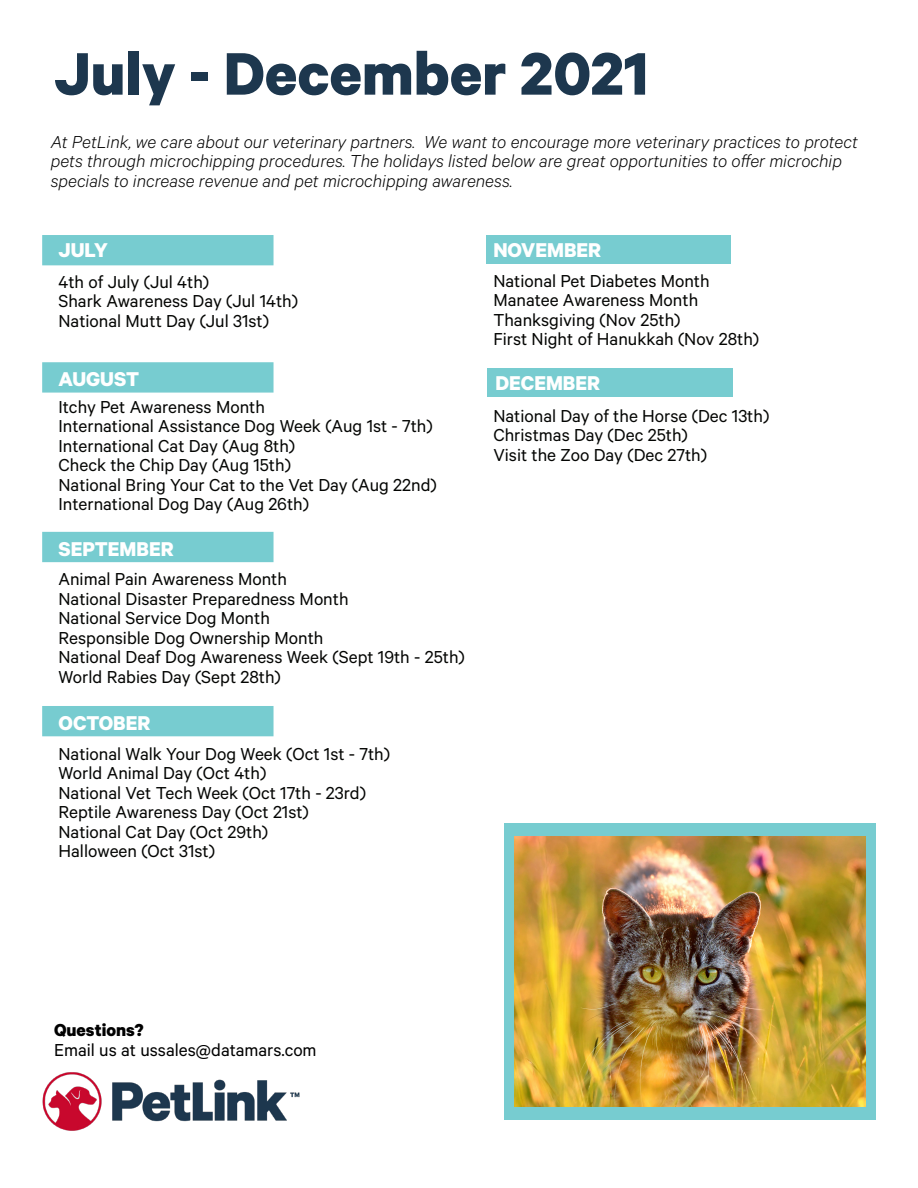
<style>
.page{position:relative;width:918px;height:1188px;background:#fff}
.page>*{position:absolute;margin:0;border:0;box-sizing:border-box;transform-origin:0 0}
.t1{font:700 67.5px "Calibre";color:#1d374e}
.t2{font:700 22.5px "Calibre";color:#fff}
.t3{font:19.5px "Calibre";color:#040503}
.t4{font:italic 300 19.5px/19.5px "Calibre";color:#000}
.t5{font:19.5px "Calibre";color:#000}
.t6{font:700 19.5px "Calibre";color:#000}
</style>
<div class="page">
<div style="left:504px;top:823px;width:372px;height:297px;background:#77ccd0"></div>
<img style="left:514px;top:837px;width:352px;height:269px">
<img style="left:42px;top:1072px;width:258px;height:59px">
<div style="left:42px;top:235px;width:232px;height:30px;background:#77ccd0"></div>
<div style="left:487px;top:235px;width:244px;height:29px;background:#77ccd0"></div>
<div style="left:488px;top:368px;width:244px;height:28px;background:#77ccd0"></div>
<div style="left:42px;top:362px;width:232px;height:31px;background:#77ccd0;border:2px solid #77ccd0"></div>
<div style="left:42px;top:532px;width:232px;height:30px;background:#77ccd0"></div>
<div style="left:42px;top:706px;width:232px;height:30px;background:#77ccd0"></div>
<p class="t1" style="left:54px;top:32px;width:596px">July - December 2021</p>
<p class="t4" style="left:51px;top:131px;width:809px">At PetLink, we care about our veterinary partners. We want to encourage more veterinary practices to protect pets through microchipping procedures. The holidays listed below are great opportunities to offer microchip specials to increase revenue and pet microchipping awareness.</p>
<p class="t2" style="left:58px;top:237px;width:51px">JULY</p>
<p class="t3" style="left:58px;top:270px;width:152px">4th of July (Jul 4th)</p>
<p class="t3" style="left:58px;top:290px;width:241px">Shark Awareness Day (Jul 14th)</p>
<p class="t3" style="left:58px;top:309px;width:212px">National Mutt Day (Jul 31st)</p>
<p class="t2" style="left:58px;top:365px;width:82px">AUGUST</p>
<p class="t3" style="left:58px;top:396px;width:208px">Itchy Pet Awareness Month</p>
<p class="t3" style="left:58px;top:415px;width:376px">International Assistance Dog Week (Aug 1st - 7th)</p>
<p class="t3" style="left:58px;top:435px;width:238px">International Cat Day (Aug 8th)</p>
<p class="t3" style="left:58px;top:454px;width:234px">Check the Chip Day (Aug 15th)</p>
<p class="t3" style="left:58px;top:474px;width:380px">National Bring Your Cat to the Vet Day (Aug 22nd)</p>
<p class="t3" style="left:58px;top:493px;width:252px">International Dog Day (Aug 26th)</p>
<p class="t2" style="left:58px;top:535px;width:117px">SEPTEMBER</p>
<p class="t3" style="left:58px;top:568px;width:230px">Animal Pain Awareness Month</p>
<p class="t3" style="left:58px;top:588px;width:292px">National Disaster Preparedness Month</p>
<p class="t3" style="left:58px;top:607px;width:213px">National Service Dog Month</p>
<p class="t3" style="left:58px;top:627px;width:266px">Responsible Dog Ownership Month</p>
<p class="t3" style="left:58px;top:646px;width:408px">National Deaf Dog Awareness Week (Sept 19th - 25th)</p>
<p class="t3" style="left:58px;top:666px;width:224px">World Rabies Day (Sept 28th)</p>
<p class="t2" style="left:58px;top:709px;width:93px">OCTOBER</p>
<p class="t3" style="left:58px;top:742px;width:333px">National Walk Your Dog Week (Oct 1st - 7th)</p>
<p class="t3" style="left:58px;top:762px;width:209px">World Animal Day (Oct 4th)</p>
<p class="t3" style="left:58px;top:781px;width:309px">National Vet Tech Week (Oct 17th - 23rd)</p>
<p class="t3" style="left:58px;top:801px;width:252px">Reptile Awareness Day (Oct 21st)</p>
<p class="t3" style="left:58px;top:820px;width:211px">National Cat Day (Oct 29th)</p>
<p class="t3" style="left:58px;top:840px;width:158px">Halloween (Oct 31st)</p>
<p class="t2" style="left:493px;top:237px;width:109px">NOVEMBER</p>
<p class="t3" style="left:493px;top:269px;width:218px">National Pet Diabetes Month</p>
<p class="t3" style="left:493px;top:289px;width:206px">Manatee Awareness Month</p>
<p class="t3" style="left:493px;top:308px;width:189px">Thanksgiving (Nov 25th)</p>
<p class="t3" style="left:493px;top:328px;width:267px">First Night of Hanukkah (Nov 28th)</p>
<p class="t2" style="left:495px;top:369px;width:106px">DECEMBER</p>
<p class="t3" style="left:493px;top:404px;width:277px">National Day of the Horse (Dec 13th)</p>
<p class="t3" style="left:493px;top:424px;width:196px">Christmas Day (Dec 25th)</p>
<p class="t3" style="left:493px;top:443px;width:215px">Visit the Zoo Day (Dec 27th)</p>
<p class="t6" style="left:54px;top:1018px;width:91px">Questions?</p>
<p class="t5" style="left:54px;top:1038px;width:264px">Email us at ussales@datamars.com</p>
</div>
